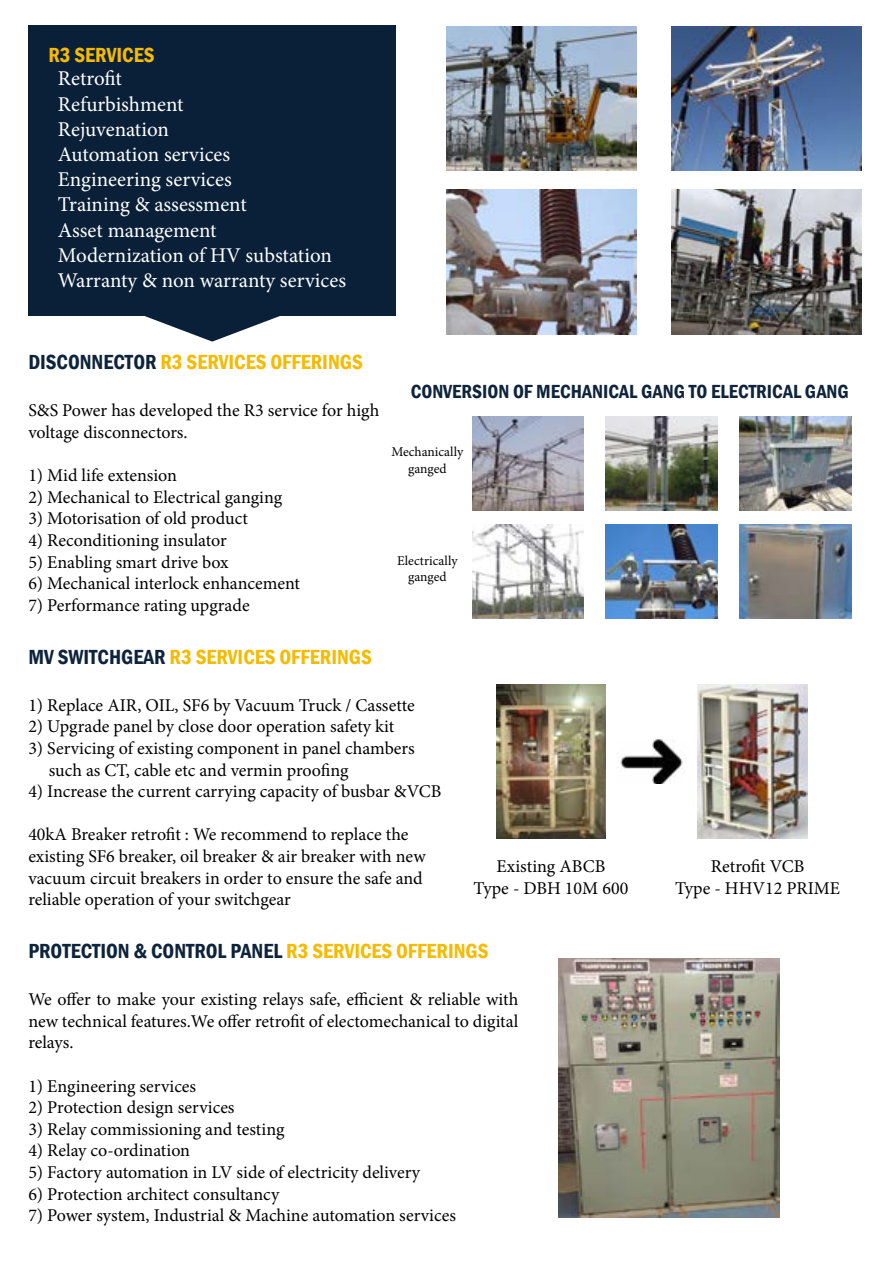
<style>
.page{position:relative;width:893px;height:1263px;background:#fff}
.page>*{position:absolute;margin:0;border:0;box-sizing:border-box;transform-origin:0 0}
.t1{font:21px/25.2px "Minion Pro";color:#fff}
.t2{font:600 condensed 21px "Franklin Gothic";color:#f5bb00}
.t3{font:600 condensed 21px "Franklin Gothic";color:#0e243c}
.t4{font:600 condensed 19.5px "Franklin Gothic";color:#0e243c}
.t5{font:18px/21.6px "Minion Pro";color:#000}
.t6{font:13.5px/16.2px "Minion Pro";color:#000;text-align:center}
.s1{color:#0e243c}
.s2{color:#f5bb00}
</style>
<div class="page">
<div style="left:28px;top:26px;width:368px;height:290px;background:#0a2038"></div>
<svg style="left:145px;top:316px;width:135px;height:26px"></svg>
<img style="left:446px;top:189px;width:190px;height:145px">
<img style="left:672px;top:189px;width:190px;height:145px">
<img style="left:672px;top:26px;width:190px;height:145px">
<img style="left:446px;top:26px;width:190px;height:145px">
<img style="left:606px;top:417px;width:112px;height:93px">
<img style="left:472px;top:525px;width:112px;height:93px">
<img style="left:740px;top:417px;width:111px;height:93px">
<img style="left:606px;top:525px;width:112px;height:93px">
<img style="left:472px;top:417px;width:112px;height:93px">
<img style="left:740px;top:525px;width:111px;height:93px">
<img style="left:496px;top:685px;width:110px;height:154px">
<img style="left:697px;top:685px;width:111px;height:154px">
<img style="left:620px;top:740px;width:65px;height:44px">
<img style="left:558px;top:958px;width:222px;height:259px">
<p class="t2" style="left:48px;top:41px;width:107px">R3 SERVICES</p>
<p class="t1" style="left:58px;top:66px;width:290px">Retrofit<br>Refurbishment<br>Rejuvenation<br>Automation services<br>Engineering services<br>Training &amp; assessment<br>Asset management<br>Modernization of HV substation<br>Warranty &amp; non warranty services</p>
<p class="t2" style="left:28px;top:348px;width:336px"><span class="s1">DISCONNECTOR</span> R3 SERVICES OFFERINGS</p>
<p class="t5" style="left:28px;top:400px;width:353px">S&amp;S Power has developed the R3 service for high voltage disconnectors.</p>
<p class="t5" style="left:28px;top:465px;width:150px">1) Mid life extension</p>
<p class="t5" style="left:28px;top:486px;width:255px">2) Mechanical to Electrical ganging</p>
<p class="t5" style="left:28px;top:508px;width:221px">3) Motorisation of old product</p>
<p class="t5" style="left:28px;top:529px;width:200px">4) Reconditioning insulator</p>
<p class="t5" style="left:28px;top:551px;width:202px">5) Enabling smart drive box</p>
<p class="t5" style="left:28px;top:573px;width:273px">6) Mechanical interlock enhancement</p>
<p class="t5" style="left:28px;top:594px;width:223px">7) Performance rating upgrade</p>
<p class="t4" style="left:411px;top:379px;width:440px">CONVERSION OF MECHANICAL GANG TO ELECTRICAL GANG</p>
<p class="t6" style="left:391px;top:444px;width:73px">Mechanically ganged</p>
<p class="t6" style="left:397px;top:552px;width:62px">Electrically ganged</p>
<p class="t2" style="left:28px;top:643px;width:345px"><span class="s1">MV SWITCHGEAR</span> R3 SERVICES OFFERINGS</p>
<p class="t5" style="left:28px;top:694px;width:388px">1) Replace AIR, OIL, SF6 by Vacuum Truck / Cassette</p>
<p class="t5" style="left:28px;top:716px;width:368px">2) Upgrade panel by close door operation safety kit</p>
<p class="t5" style="left:49px;top:737px;width:367px;text-indent:-20px">3) Servicing of existing component in panel chambers such as CT, cable etc and vermin proofing</p>
<p class="t5" style="left:28px;top:781px;width:414px">4) Increase the current carrying capacity of busbar &amp;VCB</p>
<p class="t5" style="left:28px;top:824px;width:399px">40kA Breaker retrofit : We recommend to replace the existing SF6 breaker, oil breaker &amp; air breaker with new vacuum circuit breakers in order to ensure the safe and reliable operation of your switchgear</p>
<p class="t5" style="left:474px;top:856px;width:156px;text-align:center">Existing ABCB<br>Type - DBH 10M 600</p>
<p class="t5" style="left:675px;top:856px;width:167px;text-align:center">Retrofit VCB<br>Type - HHV12 PRIME</p>
<p class="t3" style="left:28px;top:937px;width:462px">PROTECTION &amp; CONTROL PANEL <span class="s2">R3 SERVICES OFFERINGS</span></p>
<p class="t5" style="left:28px;top:989px;width:492px;text-align:justify">We offer to make your existing relays safe, efficient &amp; reliable with new technical features.We offer retrofit of electomechanical to digital relays.</p>
<p class="t5" style="left:28px;top:1075px;width:169px">1) Engineering services</p>
<p class="t5" style="left:28px;top:1097px;width:208px">2) Protection design services</p>
<p class="t5" style="left:28px;top:1118px;width:258px">3) Relay commissioning and testing</p>
<p class="t5" style="left:28px;top:1140px;width:163px">4) Relay co-ordination</p>
<p class="t5" style="left:28px;top:1161px;width:393px">5) Factory automation in LV side of electricity delivery</p>
<p class="t5" style="left:28px;top:1183px;width:252px">6) Protection architect consultancy</p>
<p class="t5" style="left:28px;top:1205px;width:429px">7) Power system, Industrial &amp; Machine automation services</p>
</div>
